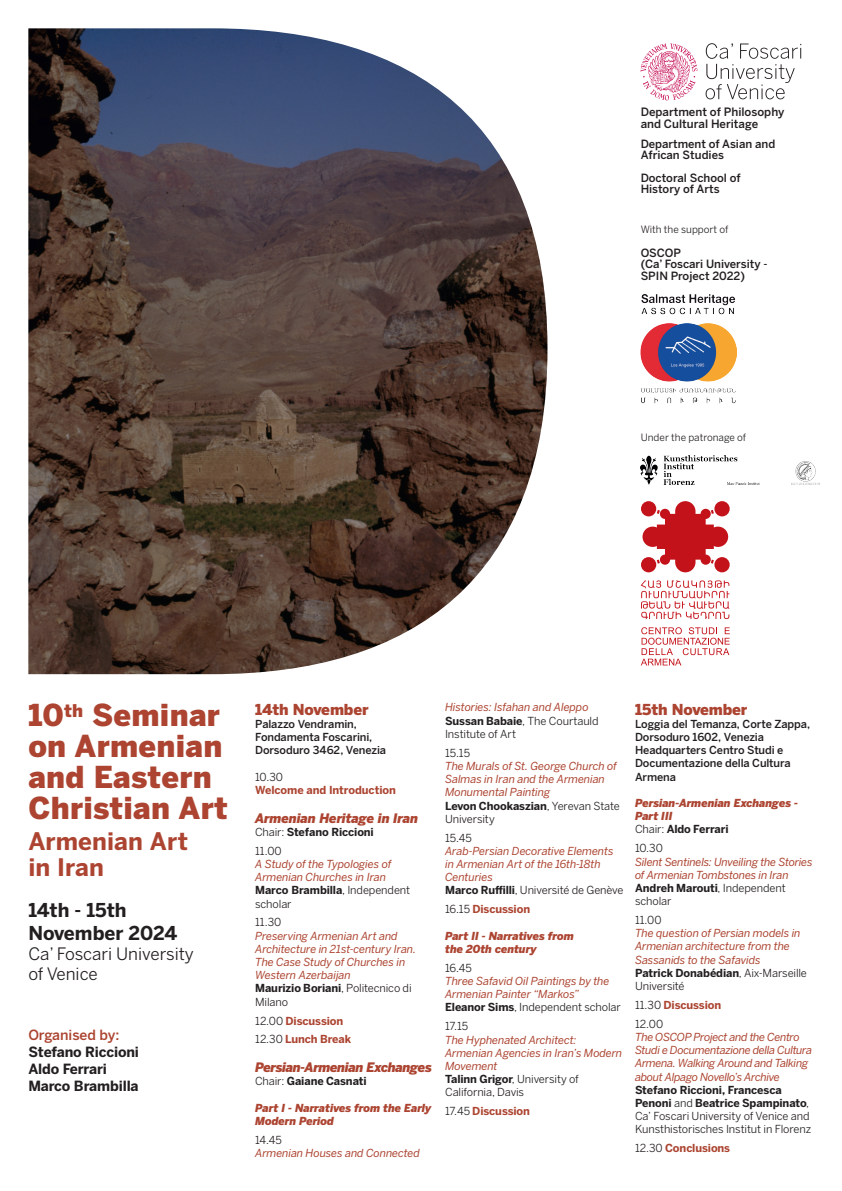
<style>
.page{position:relative;width:842px;height:1191px;background:#fff}
.page>*{position:absolute;margin:0;border:0;box-sizing:border-box;transform-origin:0 0}
.t1{font:900 30px/31px "Benton Sans";letter-spacing:.01em;color:#ac4431}
.t2{font:700 24px/26px "Benton Sans";letter-spacing:.005em;color:#ac4431}
.t3{font:700 19px/22.8px "Benton Sans";color:#231f20}
.t4{font:17px/20.4px "Benton Sans";color:#231f20}
.t5{font:900 15px "Benton Sans";letter-spacing:-.01em;color:#ac4431}
.t6{font:700 14px/16.8px "Benton Sans";letter-spacing:-.01em;color:#231f20}
.t7{font:500 14px "Benton Sans";letter-spacing:-.01em;color:#ac4431}
.t8{font:italic 900 13px "Benton Sans";letter-spacing:-.025em;color:#ac4431}
.t9{font:500 11.5px/11.5px "Benton Sans";color:#231f20}
.t10{font:500 11.3px/11.3px "Benton Sans";color:#231f20}
.t11{font:italic 11px/13.2px "Benton Sans";letter-spacing:-.015em;color:#ac4431}
.t12{font:11px/13.2px "Benton Sans";letter-spacing:-.01em;color:#231f20}
.t13{font:500 11px/13.2px "Benton Sans";letter-spacing:-.01em;color:#231f20}
.t14{font:italic 900 11px/13.2px "Benton Sans";letter-spacing:-.01em;color:#ac4431}
.t15{font:italic 11px/13.2px "Benton Sans";letter-spacing:-.035em;color:#ac4431}
.t16{font:700 11px/18.9px "Benton Sans";letter-spacing:-.01em;color:#ac4431}
.t17{font:700 11px/18.9px "Benton Sans";letter-spacing:-.01em;color:#231f20}
.t18{font:10px "Benton Sans";color:#231f20}
.s1{font-weight:400}
.s2{font-weight:700;font-style:normal;color:#231f20}
.s3{font-style:normal;color:#231f20}
.s4{font-weight:400;color:#231f20}
.s5{font-style:italic;color:#ac4431}
.s6{font-weight:700}
.s7{font-weight:400;font-style:normal;color:#231f20}
.s8{font-weight:700;color:#ac4431}
</style>
<div class="page">
<img style="left:28px;top:28px;width:519px;height:646px">
<svg style="left:706px;top:43px;width:95px;height:56px"></svg>
<svg style="left:641px;top:43px;width:56px;height:57px"></svg>
<svg style="left:641px;top:580px;width:88px;height:39px"></svg>
<svg style="left:641px;top:627px;width:89px;height:38px"></svg>
<svg style="left:714px;top:501px;width:16px;height:15px"></svg>
<svg style="left:714px;top:557px;width:16px;height:15px"></svg>
<svg style="left:642px;top:501px;width:86px;height:71px"></svg>
<img style="left:641px;top:295px;width:96px;height:108px">
<img style="left:641px;top:455px;width:178px;height:29px">
<p class="t9" style="left:641px;top:106px;width:145px">Department of Philosophy and Cultural Heritage</p>
<p class="t10" style="left:641px;top:138px;width:136px">Department of Asian and<br>African Studies</p>
<p class="t10" style="left:641px;top:172px;width:102px">Doctoral School of<br>History of Arts</p>
<p class="t18" style="left:641px;top:224px;width:89px">With the support of</p>
<p class="t10" style="left:641px;top:247px;width:128px">OSCOP<br>(Ca’ Foscari University -<br>SPIN Project 2022)</p>
<p class="t18" style="left:641px;top:432px;width:107px">Under the patronage of</p>
<h1 class="t1" style="left:28px;top:699px;width:201px">10<sup>th</sup> Seminar on Armenian and Eastern<br>Christian Art</h1>
<h2 class="t2" style="left:28px;top:828px;width:161px">Armenian Art in Iran</h2>
<h3 class="t3" style="left:28px;top:898px;width:150px">14th - 15th<br>November 2024</h3>
<h3 class="t4" style="left:28px;top:943px;width:167px">Ca’ Foscari University of Venice</h3>
<p class="t7" style="left:28px;top:1027px;width:93px">Organised by:</p>
<p class="t6" style="left:28px;top:1043px;width:112px">Stefano Riccioni<br>Aldo Ferrari<br>Marco Brambilla</p>
<h3 class="t5" style="left:255px;top:700px;width:115px">14th November</h3>
<p class="t13" style="left:255px;top:717px;width:132px">Palazzo Vendramin,<br>Fondamenta Foscarini,<br>Dorsoduro 3462, Venezia</p>
<p class="t12" style="left:255px;top:770px;width:29px">10.30</p>
<p class="t16" style="left:255px;top:780px;width:142px">Welcome and Introduction</p>
<p class="t8" style="left:255px;top:810px;width:165px">Armenian Heritage in Iran</p>
<p class="t17" style="left:255px;top:822px;width:120px"><span class="s1">Chair:</span> Stefano Riccioni<br><span class="s1">11.00</span></p>
<p class="t11" style="left:255px;top:857px;width:157px">A Study of the Typologies of<br>Armenian Churches in Iran<br><span class="s2">Marco Brambilla</span><span class="s3">, Independent scholar</span></p>
<p class="t12" style="left:255px;top:915px;width:28px">11.30</p>
<p class="t11" style="left:255px;top:929px;width:163px">Preserving Armenian Art and<br>Architecture in 21st-century Iran.<br>The Case Study of Churches in<br>Western Azerbaijan<br><span class="s2">Maurizio Boriani</span><span class="s3">, Politecnico di<br>Milano</span></p>
<p class="t16" style="left:255px;top:1011px;width:98px"><span class="s4">12.00</span> Discussion<br><span class="s4">12.30</span> Lunch Break</p>
<p class="t8" style="left:255px;top:1059px;width:178px">Persian-Armenian Exchanges</p>
<p class="t17" style="left:255px;top:1071px;width:113px"><span class="s1">Chair:</span> Gaiane Casnati</p>
<p class="t14" style="left:255px;top:1101px;width:178px">Part I - Narratives from the Early<br>Modern Period</p>
<p class="t12" style="left:255px;top:1133px;width:28px">14.45</p>
<p class="t11" style="left:255px;top:1146px;width:166px">Armenian Houses and Connected</p>
<p class="t12" style="left:445px;top:701px;width:155px"><span class="s5">Histories: Isfahan and Aleppo<br></span><span class="s6">Sussan Babaie</span>, The Courtauld<br>Institute of Art</p>
<p class="t12" style="left:445px;top:746px;width:27px">15.15</p>
<p class="t11" style="left:445px;top:759px;width:176px">The Murals of St. George Church of<br>Salmas in Iran and the Armenian<br>Monumental Painting<br><span class="s2">Levon Chookaszian</span><span class="s3">, Yerevan State<br>University</span></p>
<p class="t12" style="left:445px;top:831px;width:28px">15.45</p>
<p class="t11" style="left:445px;top:844px;width:180px">Arab-Persian Decorative Elements in Armenian Art of the 16th-18th<br>Centuries<br><span class="s2">Marco Ruffilli</span><span class="s3">, Université de Genève</span></p>
<p class="t16" style="left:445px;top:899px;width:87px"><span class="s4">16.15</span> Discussion</p>
<p class="t14" style="left:445px;top:929px;width:130px">Part II - Narratives from the 20th century</p>
<p class="t12" style="left:445px;top:961px;width:28px">16.45</p>
<p class="t11" style="left:445px;top:974px;width:177px">Three Safavid Oil Paintings by the<br>Armenian Painter “Markos”<br><span class="s2">Eleanor Sims</span><span class="s3">, Independent scholar</span></p>
<p class="t12" style="left:445px;top:1019px;width:25px">17.15</p>
<p class="t11" style="left:445px;top:1032px;width:179px">The Hyphenated Architect:<br>Armenian Agencies in Iran’s Modern<br>Movement<br><span class="s2">Talinn Grigor</span><span class="s3">, University of<br>California, Davis</span></p>
<p class="t16" style="left:445px;top:1101px;width:86px"><span class="s4">17.45</span> Discussion</p>
<h3 class="t5" style="left:635px;top:700px;width:114px">15th November</h3>
<p class="t13" style="left:635px;top:717px;width:177px">Loggia del Temanza, Corte Zappa,<br>Dorsoduro 1602, Venezia<br>Headquarters Centro Studi e<br>Documentazione della Cultura<br>Armena</p>
<p class="t14" style="left:635px;top:796px;width:165px">Persian-Armenian Exchanges -<br>Part III<br><span class="s7">Chair:</span> <span class="s2">Aldo Ferrari</span></p>
<p class="t12" style="left:635px;top:841px;width:29px">10.30</p>
<p class="t11" style="left:635px;top:855px;width:179px">Silent Sentinels: Unveiling the Stories of Armenian Tombstones in Iran<br><span class="s2">Andreh Marouti</span><span class="s3">, Independent scholar</span></p>
<p class="t12" style="left:635px;top:913px;width:28px">11.00</p>
<p class="t11" style="left:635px;top:926px;width:173px">The question of Persian models in<br>Armenian architecture from the<br>Sassanids to the Safavids<br><span class="s2">Patrick Donabédian</span><span class="s3">, Aix-Marseille<br>Université</span></p>
<p class="t12" style="left:635px;top:995px;width:88px;line-height:18.9px">11.30 <span class="s8">Discussion<br></span>12.00</p>
<p class="t15" style="left:635px;top:1030px;width:179px">The OSCOP Project and the Centro Studi e Documentazione della Cultura Armena. Walking Around and Talking about Alpago Novello’s Archive</p>
<p class="t12" style="left:635px;top:1083px;width:178px"><span class="s6">Stefano Riccioni, Francesca Penoni</span> and <span class="s6">Beatrice Spampinato</span>, Ca’ Foscari University of Venice and Kunsthistorisches Institut in Florenz</p>
<p class="t16" style="left:635px;top:1138px;width:97px"><span class="s4">12.30</span> Conclusions</p>
</div>
